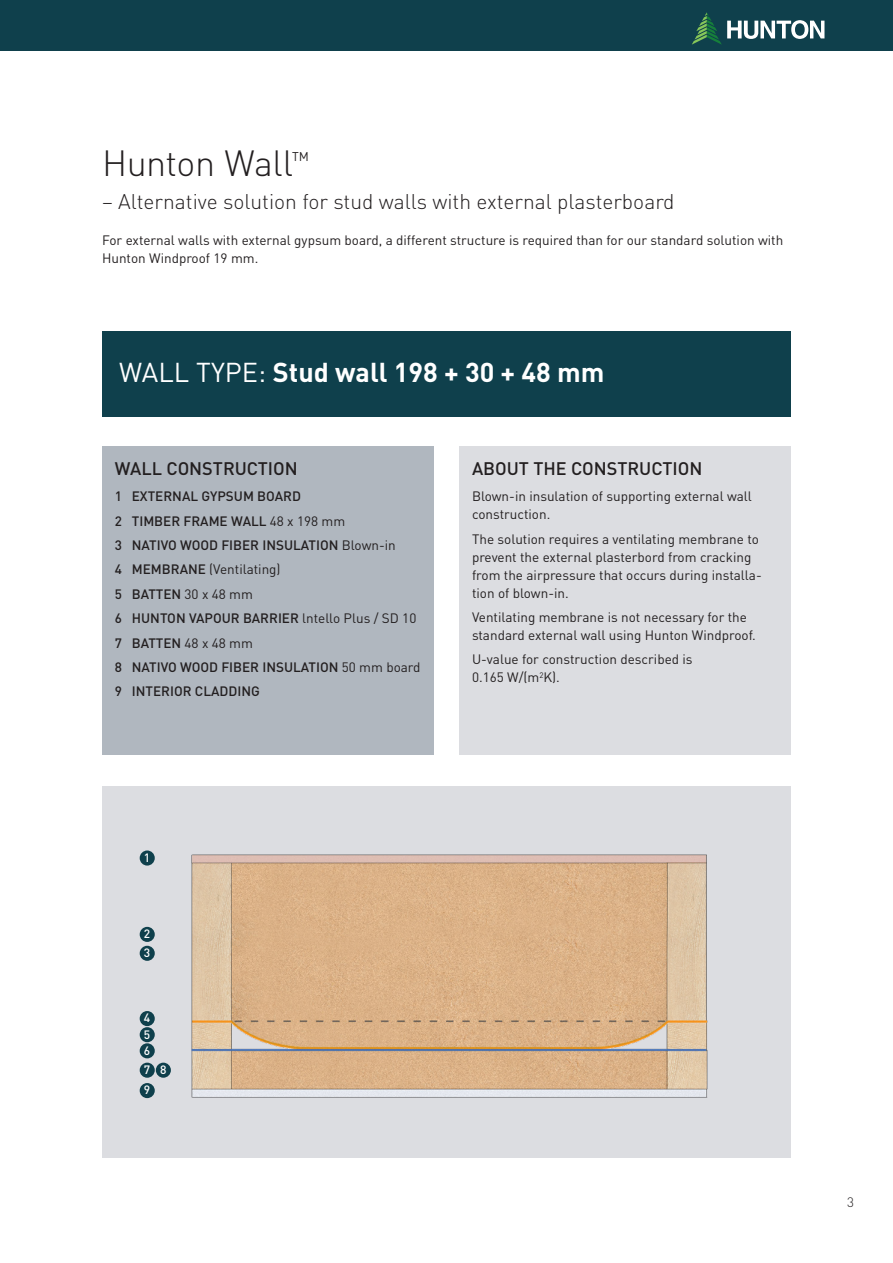
<style>
.page{position:relative;width:893px;height:1263px;background:#fff}
.page>*{position:absolute;margin:0;border:0;box-sizing:border-box;transform-origin:0 0}
.t1{font:300 36px "DINOT";letter-spacing:-.015em;color:#231f20}
.t2{font:700 27px "DINOT";color:#fff}
.t3{font:300 21px "DINOT";color:#231f20}
.t4{font:500 18px "DINOT";color:#231f20}
.t5{font:13.5px/18px "DINOT";color:#231f20}
.t6{font:500 13.5px/24.5px "DINOT";color:#231f20}
.t7{font:300 13.5px "DINOT";color:#231f20}
.t8{font:500 12px/16.2px "DINOT";color:#fff}
.s1{font-weight:400}
</style>
<div class="page">
<div style="left:0;top:0;width:893px;height:51px;background:#0f404c"></div>
<svg style="left:692px;top:12px;width:132px;height:33px"></svg>
<div style="left:102px;top:786px;width:689px;height:372px;background:#dcdde1"></div>
<img style="left:139px;top:854px;width:569px;height:245px">
<div style="left:102px;top:446px;width:332px;height:309px;background:#b0b7bf"></div>
<div style="left:459px;top:446px;width:332px;height:309px;background:#dcdde1"></div>
<div style="left:102px;top:332px;width:689px;height:85px;background:#0f404c"></div>
<div style="left:140px;top:850px;width:15px;height:15px;background:#0f404c;border-radius:50%"></div>
<div style="left:140px;top:927px;width:15px;height:15px;background:#0f404c;border-radius:50%"></div>
<div style="left:140px;top:946px;width:15px;height:15px;background:#0f404c;border-radius:50%"></div>
<div style="left:140px;top:1011px;width:15px;height:15px;background:#0f404c;border-radius:50%"></div>
<div style="left:140px;top:1027px;width:15px;height:15px;background:#0f404c;border-radius:50%"></div>
<div style="left:140px;top:1043px;width:15px;height:15px;background:#0f404c;border-radius:50%"></div>
<div style="left:140px;top:1063px;width:15px;height:15px;background:#0f404c;border-radius:50%"></div>
<div style="left:140px;top:1083px;width:15px;height:15px;background:#0f404c;border-radius:50%"></div>
<div style="left:156px;top:1063px;width:15px;height:15px;background:#0f404c;border-radius:50%"></div>
<h1 class="t1" style="left:102px;top:141px;width:208px">Hunton Wall<sup>™</sup></h1>
<h3 class="t3" style="left:102px;top:189px;width:574px">– Alternative solution for stud walls with external plasterboard</h3>
<p class="t5" style="left:102px;top:231px;width:683px">For external walls with external gypsum board, a different structure is required than for our standard solution with<br>Hunton Windproof 19 mm.</p>
<h2 class="t2" style="left:119px;top:355px;width:487px"><span class="s1">WALL TYPE:</span> Stud wall 198 + 30 + 48 mm</h2>
<h3 class="t4" style="left:115px;top:457px;width:185px">WALL CONSTRUCTION</h3>
<p class="t6" style="left:115px;top:484px;width:307px">1 EXTERNAL GYPSUM BOARD<br>2 TIMBER FRAME WALL <span class="s1">48 x 198 mm<br></span>3 NATIVO WOOD FIBER INSULATION <span class="s1">Blown-in<br></span>4 MEMBRANE <span class="s1">(Ventilating)<br></span>5 BATTEN <span class="s1">30 x 48 mm<br></span>6 HUNTON VAPOUR BARRIER <span class="s1">lntello Plus / SD 10<br></span>7 BATTEN <span class="s1">48 x 48 mm<br></span>8 NATIVO WOOD FIBER INSULATION <span class="s1">50 mm board<br></span>9 INTERIOR CLADDING</p>
<h3 class="t4" style="left:472px;top:457px;width:232px">ABOUT THE CONSTRUCTION</h3>
<p class="t5" style="left:472px;top:487px;width:281px">Blown-in insulation of supporting external wall construction.</p>
<p class="t5" style="left:472px;top:529px;width:291px">The solution requires a ventilating membrane to prevent the external plasterbord from cracking from the airpressure that occurs during installa&shy;tion of blown-in.</p>
<p class="t5" style="left:472px;top:608px;width:285px">Ventilating membrane is not necessary for the standard external wall using Hunton Windproof.</p>
<p class="t5" style="left:472px;top:650px;width:222px">U-value for construction described is<br>0.165 W/(m<sup>2</sup>K).</p>
<p class="t8" style="left:144px;top:849px;width:8px">1</p>
<p class="t8" style="left:144px;top:924px;width:8px;line-height:18.9px">2<br>3</p>
<p class="t8" style="left:144px;top:1010px;width:8px;text-align:justify">4<br>5<br>6</p>
<p class="t8" style="left:144px;top:1059px;width:8px;line-height:20.4px">7<br>9</p>
<p class="t8" style="left:160px;top:1061px;width:8px">8</p>
<p class="t7" style="left:847px;top:1194px;width:8px">3</p>
</div>
